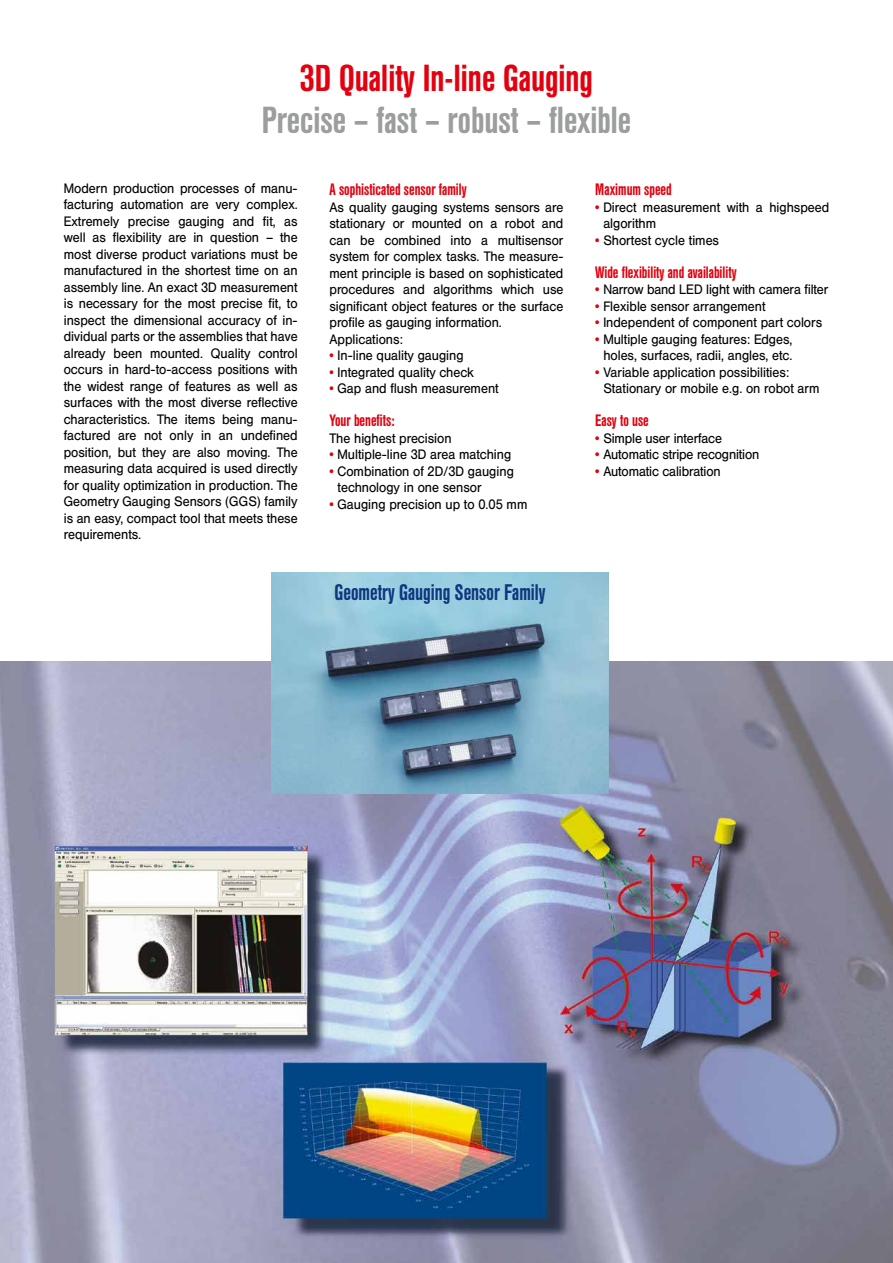
<style>
.page{position:relative;width:893px;height:1263px;background:#fff}
.page>*{position:absolute;margin:0;border:0;box-sizing:border-box;transform-origin:0 0}
.t1{font:500 37.5px "Helvetica Con BQ";color:#9c9d9d}
.t2{font:500 37.5px "Helvetica Con BQ";color:#e3000f}
.t3{font:500 22.5px "Helvetica Con BQ";color:#0f377f;scale:.95 1}
.t4{font:500 16.5px "Helvetica Con BQ";color:#e3000f;scale:.95 1}
.t5{font:13.5px/16.5px "Helvetica BQ";color:#000;scale:.95 1}
.s1{font-family:"Helvetica Con BQ";font-weight:500;color:#e3000f}
</style>
<div class="page">
<img style="left:0;top:662px;width:893px;height:601px">
<img style="left:271px;top:573px;width:338px;height:220px">
<h1 class="t2" style="left:300px;top:58px;width:294px">3D Quality In-line Gauging</h1>
<h1 class="t1" style="left:262px;top:100px;width:371px">Precise – fast – robust – flexible</h1>
<p class="t5" style="left:64px;top:180px;width:248px;text-align:justify">Modern production processes of manu&shy;facturing automation are very complex.<br>Extremely precise gauging and fit, as well as flexibility are in question – the most diverse product variations must be manufactured in the shortest time on an assembly line. An exact 3D measurement is necessary for the most precise fit, to inspect the dimensional accuracy of in&shy;dividual parts or the assemblies that have already been mounted. Quality control occurs in hard-to-access positions with the widest range of features as well as surfaces with the most diverse reflective characteristics. The items being manu&shy;factured are not only in an undefined position, but they are also moving. The measuring data acquired is used directly for quality optimization in production. The Geometry Gauging Sensors (GGS) family is an easy, compact tool that meets these requirements.</p>
<p class="t4" style="left:595px;top:180px;width:82px">Maximum speed</p>
<p class="t4" style="left:330px;top:180px;width:146px">A sophisticated sensor family</p>
<p class="t5" style="left:330px;top:199px;width:248px">As quality gauging systems sensors are stationary or mounted on a robot and can be combined into a multisensor system for complex tasks. The measure&shy;ment principle is based on sophisticated procedures and algorithms which use significant object features or the surface profile as gauging information.<br>Applications:</p>
<p class="t5" style="left:330px;top:347px;width:143px"><span class="s1">•</span> In-line quality gauging</p>
<p class="t5" style="left:330px;top:364px;width:153px"><span class="s1">•</span> Integrated quality check</p>
<p class="t5" style="left:330px;top:380px;width:180px"><span class="s1">•</span> Gap and flush measurement</p>
<p class="t4" style="left:330px;top:411px;width:70px">Your benefits:</p>
<p class="t5" style="left:330px;top:430px;width:130px">The highest precision</p>
<p class="t5" style="left:330px;top:446px;width:193px"><span class="s1">•</span> Multiple-line 3D area matching</p>
<p class="t5" style="left:338px;top:463px;width:187px;text-indent:-8px"><span class="s1">•</span> Combination of 2D/3D gauging technology in one sensor</p>
<p class="t5" style="left:330px;top:496px;width:210px"><span class="s1">•</span> Gauging precision up to 0.05 mm</p>
<p class="t5" style="left:603px;top:199px;width:239px;text-indent:-8px"><span class="s1">•</span> Direct measurement with a highspeed algorithm</p>
<p class="t5" style="left:595px;top:232px;width:132px"><span class="s1">•</span> Shortest cycle times</p>
<p class="t4" style="left:595px;top:263px;width:150px">Wide flexibility and availability</p>
<p class="t5" style="left:595px;top:281px;width:247px"><span class="s1">•</span> Narrow band LED light with camera filter</p>
<p class="t5" style="left:595px;top:298px;width:181px"><span class="s1">•</span> Flexible sensor arrangement</p>
<p class="t5" style="left:595px;top:314px;width:240px"><span class="s1">•</span> Independent of component part colors</p>
<p class="t5" style="left:595px;top:331px;width:209px;text-align:center"><span class="s1">•</span> Multiple gauging features: Edges, holes, surfaces, radii, angles, etc.</p>
<p class="t5" style="left:603px;top:364px;width:229px;text-indent:-8px"><span class="s1">•</span> Variable application possibilities:<br>Stationary or mobile e.g. on robot arm</p>
<p class="t4" style="left:595px;top:411px;width:58px">Easy to use</p>
<p class="t5" style="left:595px;top:430px;width:135px"><span class="s1">•</span> Simple user interface</p>
<p class="t5" style="left:595px;top:446px;width:174px"><span class="s1">•</span> Automatic stripe recognition</p>
<p class="t5" style="left:595px;top:463px;width:134px"><span class="s1">•</span> Automatic calibration</p>
<h2 class="t3" style="left:335px;top:580px;width:224px">Geometry Gauging Sensor Family</h2>
</div>
